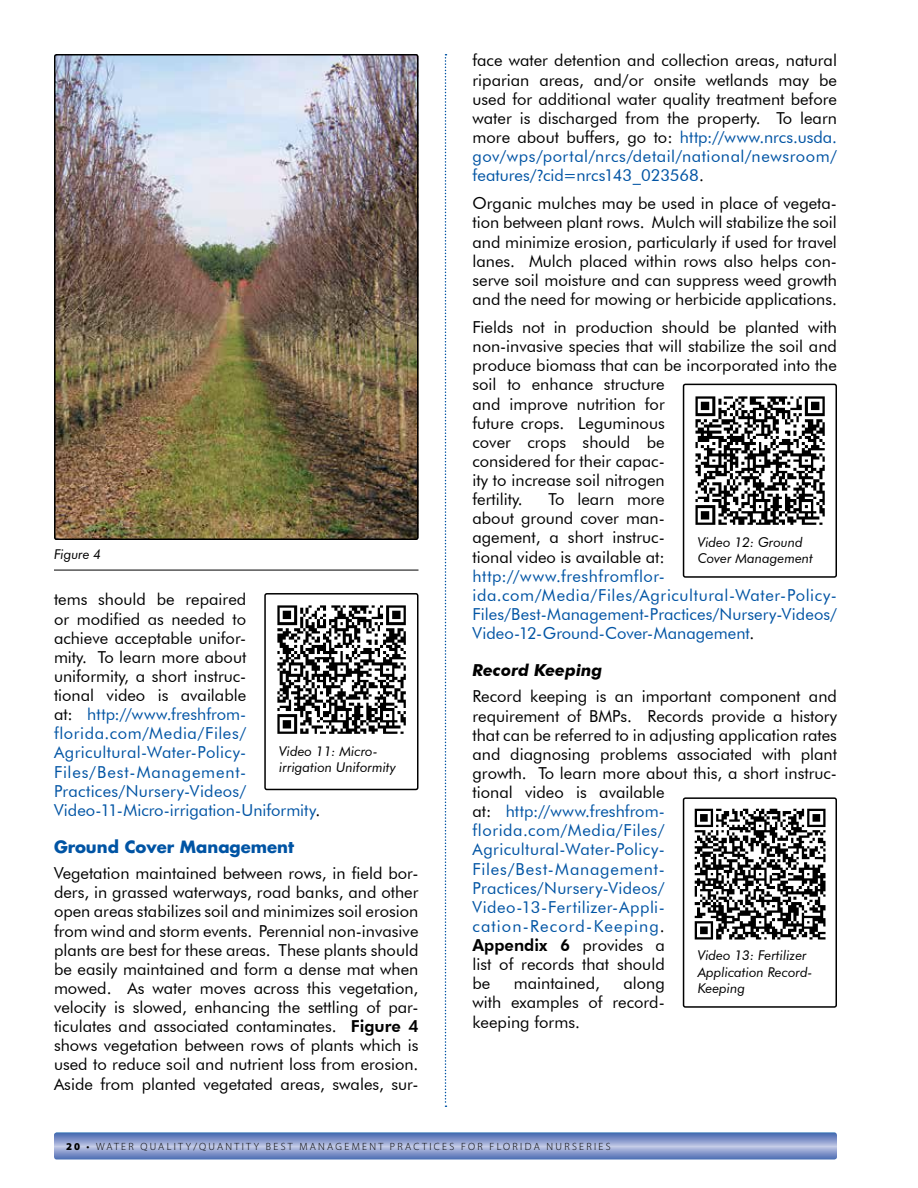
<style>
.page{position:relative;width:918px;height:1188px;background:#fff}
.page>*{position:absolute;margin:0;border:0;box-sizing:border-box;transform-origin:0 0}
.t1{font:16.5px/19px "Futura BT";color:#000;text-align:justify}
.t2{font:16.5px/19px "Futura BT";letter-spacing:.005em;color:#0054a4}
.t3{font:700 16.5px "Futura";color:#0054a4}
.t4{font:italic 700 16.5px "Futura BT";color:#000}
.t5{font:italic 13.5px/16.2px "Futura BT";color:#000}
.t6{font:300 10.5px "Myriad Pro";letter-spacing:.22em;color:#000}
.s1{color:#000}
.s2{font-weight:800}
.s3{color:#0054a4}
.s4{font-family:"Myriad Pro";color:#0054a4}
.s5{font-weight:900}
.s6{font-weight:400}
</style>
<div class="page">
<svg style="left:54px;top:1132px;width:783px;height:28px;background:#8599cb"></svg>
<img style="left:695px;top:396px;width:130px;height:129px">
<div style="left:683px;top:384px;width:154px;height:194px;border:2px solid #000;border-radius:2px"></div>
<img style="left:694px;top:808px;width:132px;height:132px">
<div style="left:683px;top:797px;width:154px;height:211px;border:2px solid #000;border-radius:2px"></div>
<img style="left:277px;top:605px;width:129px;height:129px">
<div style="left:264px;top:593px;width:154px;height:197px;border:2px solid #000;border-radius:2px"></div>
<svg style="left:445px;top:54px;width:2px;height:1053px"></svg>
<hr style="left:54px;top:570px;width:364px;height:1px;background:#000">
<img style="left:54px;top:54px;width:362px;height:486px">
<div style="left:54px;top:54px;width:365px;height:486px;border:2px solid #000;border-radius:2px"></div>
<p class="t5" style="left:54px;top:546px;width:49px">Figure 4</p>
<p class="t2" style="left:54px;top:590px;width:268px"><span class="s1">tems should be repaired<br>or modified as needed to<br>achieve acceptable unifor-<br>mity. To learn more about uniformity, a short instruc-<br>tional video is available<br>at:</span> http://www.freshfrom&shy;florida.com/Media/Files/<br>Agricultural-Water-Policy-<br>Files/Best-Management-<br>Practices/Nursery-Videos/<br>Video-11-Micro-irrigation-Uniformity<span class="s1">.</span></p>
<p class="t3" style="left:54px;top:835px;width:242px">Ground Cover Management</p>
<p class="t1" style="left:54px;top:864px;width:366px">Vegetation maintained between rows, in field bor&shy;ders, in grassed waterways, road banks, and other open areas stabilizes soil and minimizes soil erosion from wind and storm events. Perennial non-invasive plants are best for these areas. These plants should be easily maintained and form a dense mat when mowed. As water moves across this vegetation, velocity is slowed, enhancing the settling of par&shy;ticulates and associated contaminates. <span class="s2">Figure 4 </span>shows vegetation between rows of plants which is used to reduce soil and nutrient loss from erosion.<br>Aside from planted vegetated areas, swales, sur-</p>
<p class="t5" style="left:279px;top:743px;width:118px">Video 11: Micro&shy;irrigation Uniformity</p>
<p class="t1" style="left:473px;top:51px;width:366px">face water detention and collection areas, natural riparian areas, and/or onsite wetlands may be used for additional water quality treatment before water is discharged from the property. To learn more about buffers, go to: <span class="s3">http://www.nrcs.usda. gov/wps/portal/nrcs/detail/national/newsroom/ features/</span><span class="s4">?</span><span class="s3">cid=nrcs143_023568</span>.</p>
<p class="t1" style="left:472px;top:194px;width:366px">Organic mulches may be used in place of vegeta&shy;tion between plant rows. Mulch will stabilize the soil and minimize erosion, particularly if used for travel lanes. Mulch placed within rows also helps con&shy;serve soil moisture and can suppress weed growth and the need for mowing or herbicide applications.</p>
<p class="t1" style="left:472px;top:318px;width:366px;text-align:left">Fields not in production should be planted with non-invasive species that will stabilize the soil and produce biomass that can be incorporated into the soil to enhance structure<br>and improve nutrition for<br>future crops. Leguminous<br>cover crops should be<br>considered for their capac-<br>ity to increase soil nitrogen<br>fertility.</p>
<p class="t1" style="left:472px;top:490px;width:194px;text-indent:76px">To learn more about ground cover man&shy;agement, a short instruc&shy;tional video is available at:</p>
<p class="t2" style="left:472px;top:566px;width:366px">http://www.freshfromflor&shy;ida.com/Media/Files/Agricultural-Water-Policy-Files/Best-Management-Practices/Nursery-Videos/ Video-12-Ground-Cover-Management<span class="s1">.</span></p>
<p class="t4" style="left:472px;top:660px;width:132px">Record Keeping</p>
<p class="t1" style="left:472px;top:687px;width:366px;text-align:left">Record keeping is an important component and requirement of BMPs. Records provide a history that can be referred to in adjusting application rates and diagnosing problems associated with plant growth. To learn more about this, a short instruc&shy;tional video is available<br>at: <span class="s3">http://www.freshfrom&shy;florida.com/Media/Files/<br>Agricultural-Water-Policy-<br>Files/Best-Management-<br>Practices/Nursery-Videos/<br>Video-13-Fertilizer-Appli&shy;cation-Record-Keeping</span>.<br><span class="s2">Appendix 6</span> provides a<br>list of records that should<br>be</p>
<p class="t5" style="left:698px;top:534px;width:117px">Video 12: Ground<br>Cover Management</p>
<p class="t5" style="left:698px;top:947px;width:116px">Video 13: Fertilizer<br>Application Record-<br>Keeping</p>
<p class="t1" style="left:472px;top:974px;width:194px;text-indent:151px">along with examples of record&shy;keeping forms.</p>
<p class="t1" style="left:514px;top:974px;width:88px">maintained,</p>
<p class="t6" style="left:66px;top:1140px;width:546px"><span class="s5">20</span> <span class="s6">•</span> WATER QUALITY/QUANTITY BEST MANAGEMENT PRACTICES FOR FLORIDA NURSERIES</p>
</div>
